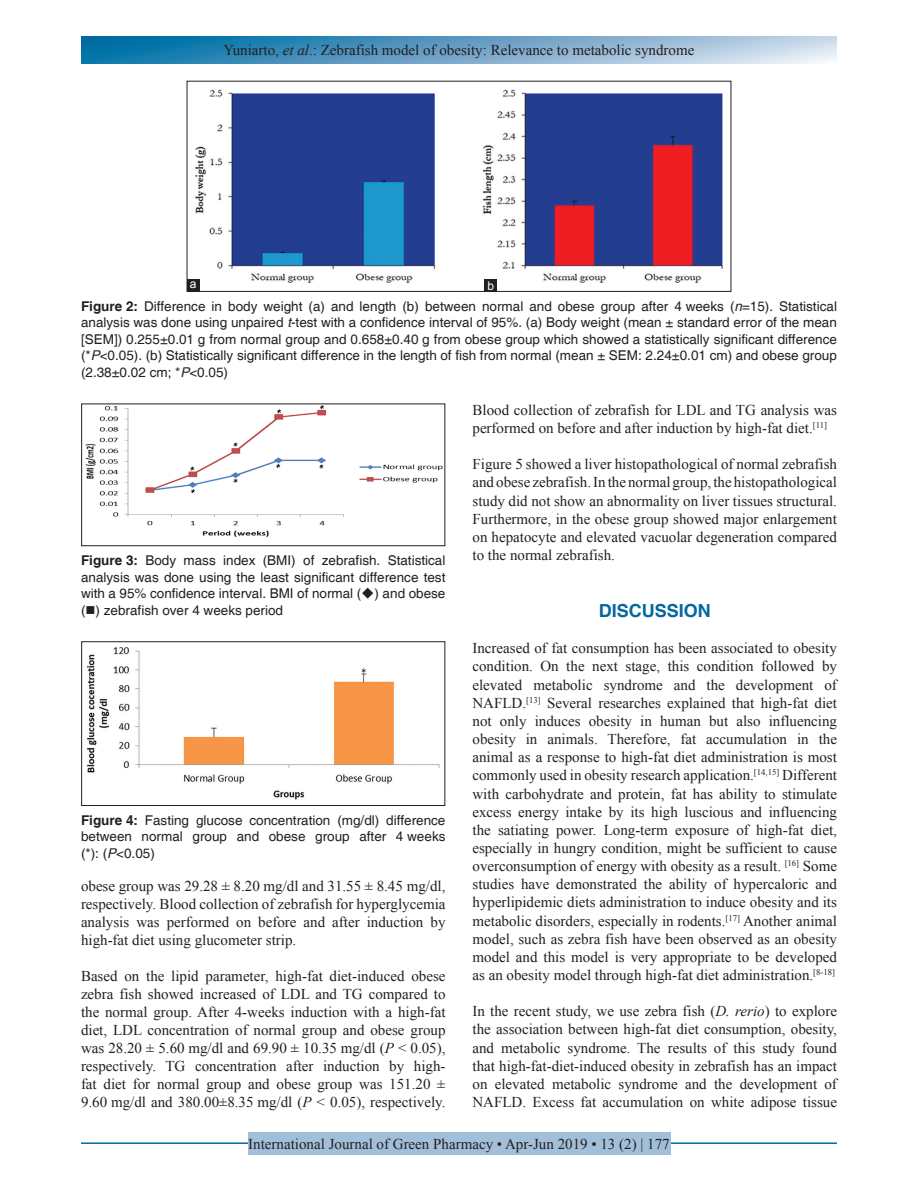
<style>
.page{position:relative;width:918px;height:1188px;background:#fff}
.page>*{position:absolute;margin:0;border:0;box-sizing:border-box;transform-origin:0 0}
.t1{font:700 18px "Helvetica";color:#00689e}
.TX{font:15px/18.1px "Times New Roman";color:#231f20;text-align:justify}
.RF{font:15px "Times New Roman";color:#231f20}
.FGC{font:13.5px/16.5px "Helvetica";color:#231f20;text-align:justify}
.LABEL{font:12px "Arial";color:#fff}
.s1{font-style:italic}
.s2{font-weight:700}
</style>
<div class="page">
<svg style="left:81px;top:37px;width:756px;height:27px;background:#6ba4c8"></svg>
<hr style="left:81px;top:1142px;width:756px;height:2px;background:#00689e">
<div style="left:248px;top:1133px;width:422px;height:22px;background:#a2bfda"></div>
<img style="left:85px;top:406px;width:358px;height:131px">
<div style="left:81px;top:404px;width:364px;height:142px;border:1px solid #231f20"></div>
<img style="left:86px;top:647px;width:354px;height:153px">
<div style="left:81px;top:642px;width:364px;height:164px;border:1px solid #231f20"></div>
<img style="left:195px;top:89px;width:528px;height:201px">
<div style="left:187px;top:81px;width:544px;height:211px;border:1px solid #231f20"></div>
<div style="left:485px;top:279px;width:12px;height:13px;background:#231f20"></div>
<div style="left:187px;top:279px;width:13px;height:13px;background:#231f20"></div>
<p class="TX" style="left:224px;top:41px;width:472px">Yuniarto, <span class="s1">et al</span>.: Zebrafish model of obesity: Relevance to metabolic syndrome</p>
<p class="LABEL" style="left:190px;top:276px;width:8px">a</p>
<p class="LABEL" style="left:488px;top:277px;width:8px">b</p>
<p class="FGC" style="left:81px;top:298px;width:757px"><span class="s2">Figure 2:</span> Difference in body weight (a) and length (b) between normal and obese group after 4 weeks (<span class="s1">n</span>=15). Statistical analysis was done using unpaired <span class="s1">t</span>-test with a confidence interval of 95%. (a) Body weight (mean ± standard error of the mean [SEM]) 0.255±0.01 g from normal group and 0.658±0.40 g from obese group which showed a statistically significant difference (*<span class="s1">P</span>&lt;0.05). (b) Statistically significant difference in the length of fish from normal (mean ± SEM: 2.24±0.01 cm) and obese group (2.38±0.02 cm; *<span class="s1">P</span>&lt;0.05)</p>
<p class="FGC" style="left:81px;top:553px;width:366px"><span class="s2">Figure 3:</span> Body mass index (BMI) of zebrafish. Statistical analysis was done using the least significant difference test with a 95% confidence interval. BMI of normal (◆) and obese (■) zebrafish over 4 weeks period</p>
<p class="FGC" style="left:81px;top:812px;width:366px"><span class="s2">Figure 4:</span> Fasting glucose concentration (mg/dl) difference between normal group and obese group after 4 weeks (*): (<span class="s1">P</span>&lt;0.05)</p>
<p class="TX" style="left:81px;top:876px;width:366px">obese group was 29.28 ± 8.20 mg/dl and 31.55 ± 8.45 mg/dl, respectively. Blood collection of zebrafish for hyperglycemia analysis was performed on before and after induction by high-fat diet using glucometer strip.</p>
<p class="TX" style="left:81px;top:966px;width:366px">Based on the lipid parameter, high-fat diet-induced obese zebra fish showed increased of LDL and TG compared to the normal group. After 4-weeks induction with a high-fat diet, LDL concentration of normal group and obese group was 28.20 ± 5.60 mg/dl and 69.90 ± 10.35 mg/dl (<span class="s1">P</span> &lt; 0.05), respectively. TG concentration after induction by high&shy;fat diet for normal group and obese group was 151.20 ± 9.60 mg/dl and 380.00±8.35 mg/dl (<span class="s1">P</span> &lt; 0.05), respectively.</p>
<p class="TX" style="left:472px;top:400px;width:366px">Blood collection of zebrafish for LDL and TG analysis was performed on before and after induction by high-fat diet.<sup>[11]</sup></p>
<p class="TX" style="left:472px;top:455px;width:366px">Figure 5 showed a liver histopathological of normal zebrafish and obese zebrafish. In the normal group, the histopathological study did not show an abnormality on liver tissues structural.<br>Furthermore, in the obese group showed major enlargement on hepatocyte and elevated vacuolar degeneration compared to the normal zebrafish.</p>
<h1 class="t1" style="left:599px;top:600px;width:114px">DISCUSSION</h1>
<p class="TX" style="left:472px;top:639px;width:366px">Increased of fat consumption has been associated to obesity condition. On the next stage, this condition followed by elevated metabolic syndrome and the development of NAFLD.<sup>[13]</sup> Several researches explained that high-fat diet not only induces obesity in human but also influencing obesity in animals. Therefore, fat accumulation in the animal as a response to high-fat diet administration is most commonly used in obesity research application.<sup>[14,15]</sup> Different with carbohydrate and protein, fat has ability to stimulate excess energy intake by its high luscious and influencing the satiating power. Long-term exposure of high-fat diet, especially in hungry condition, might be sufficient to cause overconsumption of energy with obesity as a result. <sup>[16]</sup> Some studies have demonstrated the ability of hypercaloric and hyperlipidemic diets administration to induce obesity and its metabolic disorders, especially in rodents.<sup>[17]</sup> Another animal model, such as zebra fish have been observed as an obesity model and this model is very appropriate to be developed as an obesity model through high-fat diet administration.<sup>[8-18]</sup></p>
<p class="TX" style="left:472px;top:1002px;width:366px">In the recent study, we use zebra fish (<span class="s1">D. rerio</span>) to explore the association between high-fat diet consumption, obesity, and metabolic syndrome. The results of this study found that high-fat-diet-induced obesity in zebrafish has an impact on elevated metabolic syndrome and the development of NAFLD. Excess fat accumulation on white adipose tissue</p>
<p class="RF" style="left:248px;top:1134px;width:423px">International Journal of Green Pharmacy • Apr-Jun 2019 • 13 (2) | 177</p>
</div>
